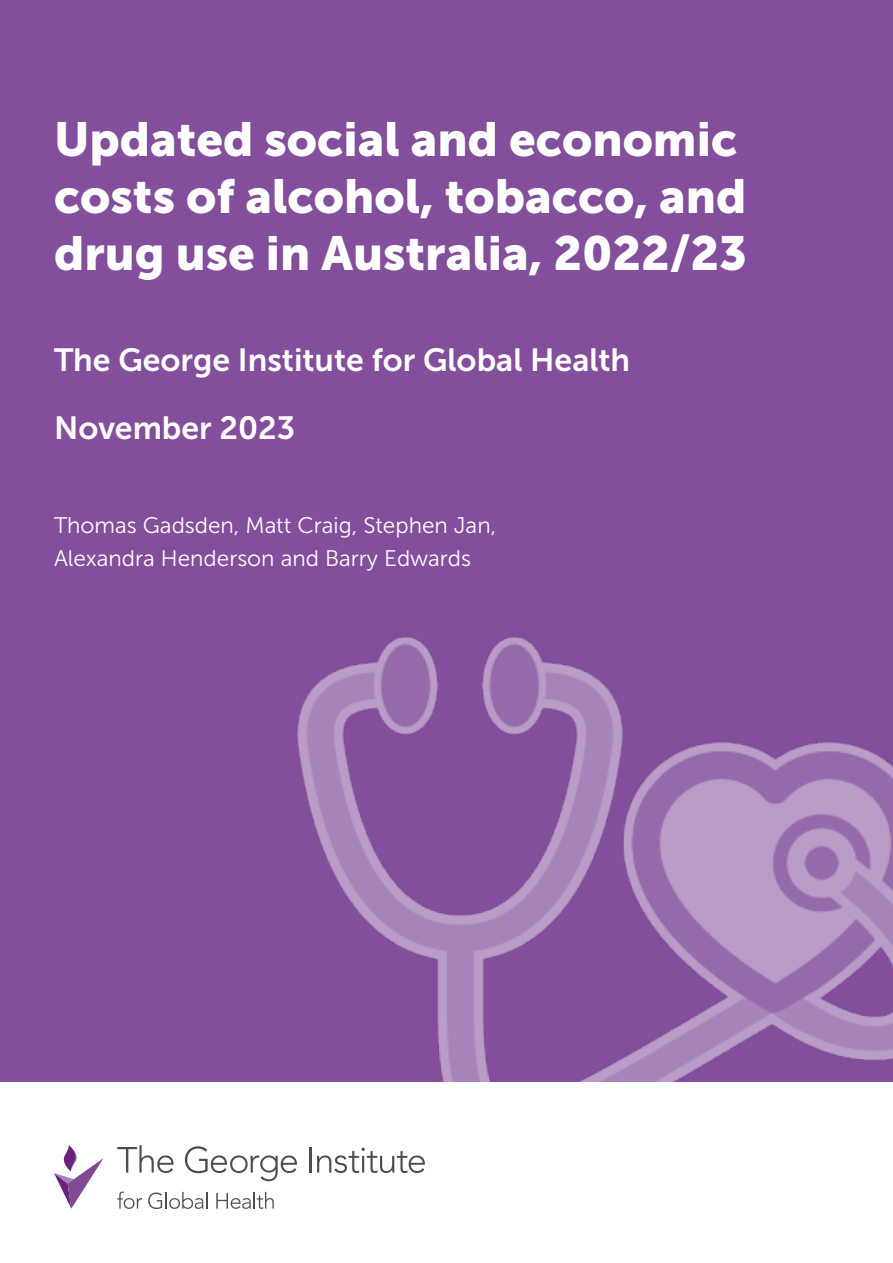
<style>
.page{position:relative;width:893px;height:1263px;background:#fff}
.page>*{position:absolute;margin:0;border:0;box-sizing:border-box;transform-origin:0 0}
.t1{font:47.55px/57.2px "Museo Sans 900";color:#fff}
.t2{font:31.95px/67.5px "Museo Sans 700";color:#fff}
.t3{font:22.5px/33px "Museo Sans 300";color:#fff}
</style>
<div class="page">
<div style="left:0;top:0;width:893px;height:1081px;background:#834e9b"></div>
<img style="left:283px;top:636px;width:610px;height:446px">
<svg style="left:117px;top:1145px;width:57px;height:28px"></svg>
<svg style="left:185px;top:1146px;width:112px;height:35px"></svg>
<hr style="left:310px;top:1147px;width:2px;height:25px;background:#4d4d4f">
<svg style="left:317px;top:1148px;width:108px;height:25px"></svg>
<svg style="left:117px;top:1191px;width:25px;height:18px"></svg>
<svg style="left:148px;top:1192px;width:60px;height:17px"></svg>
<svg style="left:216px;top:1192px;width:58px;height:17px"></svg>
<svg style="left:54px;top:1145px;width:49px;height:63px"></svg>
<p class="t1" style="left:54px;top:111px;width:694px">Updated social and economic costs of alcohol, tobacco, and drug use in Australia, 2022/23</p>
<p class="t2" style="left:54px;top:326px;width:578px">The George Institute for Global Health<br>November 2023</p>
<p class="t3" style="left:54px;top:509px;width:444px">Thomas Gadsden, Matt Craig, Stephen Jan,<br>Alexandra Henderson and Barry Edwards</p>
</div>
